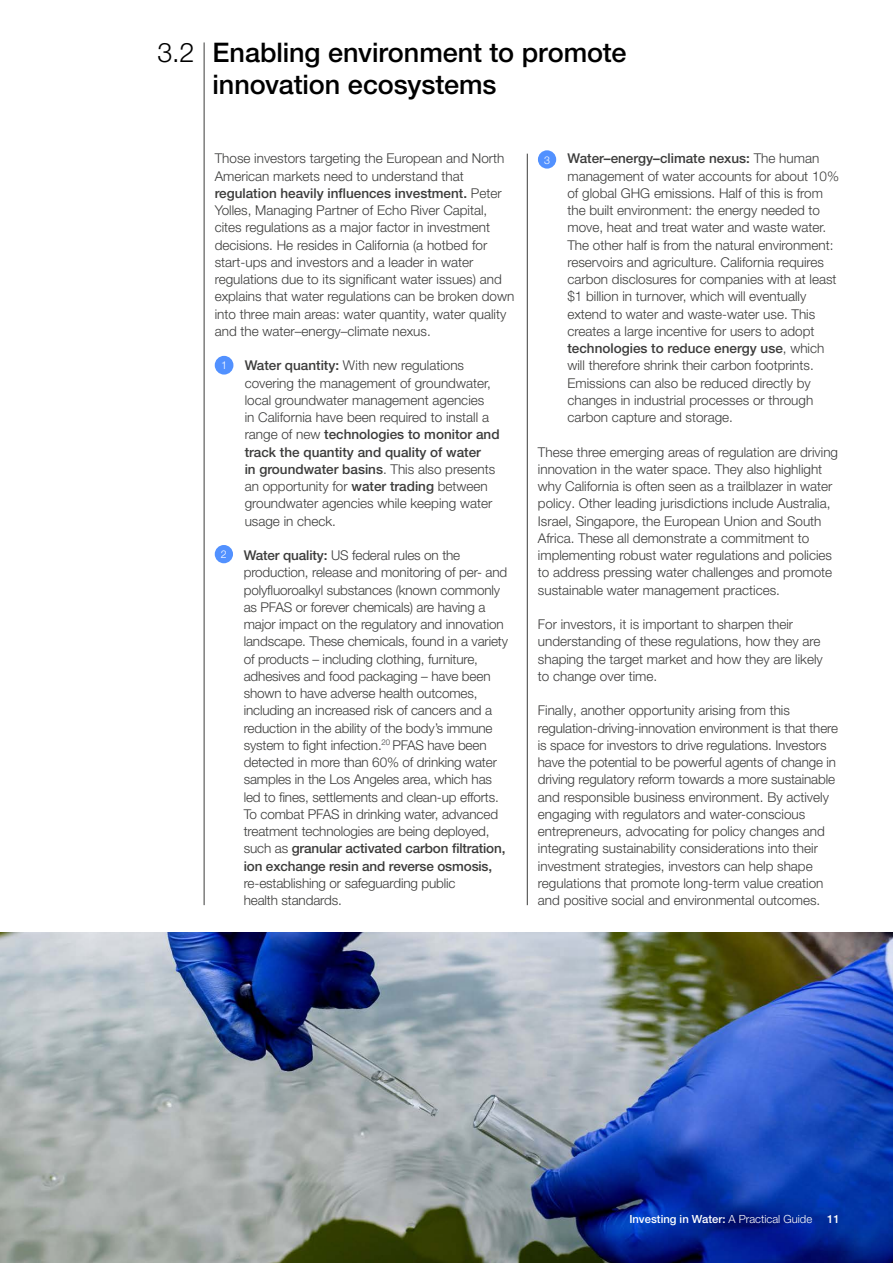
<style>
.page{position:relative;width:893px;height:1263px;background:#fff}
.page>*{position:absolute;margin:0;border:0;box-sizing:border-box;transform-origin:0 0}
.t1{font:500 27px/32.4px "Helvetica Neue LT Pro";letter-spacing:-.005em;color:#000}
.t2{font:300 13.5px/17.2px "Helvetica Neue LT Pro";color:#3c3c3b}
.t3{font:500 11.25px "Helvetica Neue LT Pro";color:#fff}
.t4{font:300 10.95px "Helvetica Neue LT Pro";color:#fff}
.t5{font:300 10.65px "Helvetica Neue LT Pro";color:#fff}
.s1{font-weight:300}
.s2{font-weight:500}
</style>
<div class="page">
<div style="left:215px;top:356px;width:18px;height:19px;background:#5291ff;border-radius:50%"></div>
<div style="left:215px;top:545px;width:18px;height:18px;background:#5291ff;border-radius:50%"></div>
<div style="left:538px;top:150px;width:18px;height:19px;background:#5291ff;border-radius:50%"></div>
<hr style="left:527px;top:154px;width:1px;height:751px;background:#3c3c3b">
<hr style="left:204px;top:42px;width:1px;height:863px;background:#3c3c3b">
<img style="left:0;top:932px;width:893px;height:331px">
<h1 class="t1" style="left:213px;top:36px;width:415px;text-indent:-55px"><span class="s1">3.2</span> Enabling environment to promote innovation ecosystems</h1>
<p class="t2" style="left:215px;top:150px;width:301px">Those investors targeting the European and North American markets need to understand that <span class="s2">regulation heavily influences investment.</span> Peter Yolles, Managing Partner of Echo River Capital, cites regulations as a major factor in investment decisions. He resides in California (a hotbed for start-ups and investors and a leader in water regulations due to its significant water issues) and explains that water regulations can be broken down into three main areas: water quantity, water quality and the water–energy–climate nexus.</p>
<p class="t4" style="left:221px;top:359px;width:8px">1</p>
<p class="t2" style="left:245px;top:357px;width:256px"><span class="s2">Water quantity:</span> With new regulations covering the management of groundwater, local groundwater management agencies<br>in California have been required to install a range of new <span class="s2">technologies to monitor and track the quantity and quality of water<br>in groundwater basins</span>. This also presents an opportunity for <span class="s2">water trading</span> between groundwater agencies while keeping water usage in check.</p>
<p class="t5" style="left:221px;top:548px;width:7px">2</p>
<p class="t2" style="left:244px;top:546px;width:266px"><span class="s2">Water quality:</span> US federal rules on the production, release and monitoring of per- and polyfluoroalkyl substances (known commonly as PFAS or forever chemicals) are having a major impact on the regulatory and innovation landscape. These chemicals, found in a variety of products – including clothing, furniture, adhesives and food packaging – have been shown to have adverse health outcomes, including an increased risk of cancers and a reduction in the ability of the body’s immune system to fight infection.<sup>20</sup> PFAS have been detected in more than 60% of drinking water samples in the Los Angeles area, which has led to fines, settlements and clean-up efforts.<br>To combat PFAS in drinking water, advanced treatment technologies are being deployed, such as <span class="s2">granular activated carbon filtration, ion exchange resin and reverse osmosis,</span></p>
<p class="t2" style="left:244px;top:874px;width:213px">re-establishing or safeguarding public health standards.</p>
<p class="t5" style="left:544px;top:153px;width:7px">3</p>
<p class="t2" style="left:567px;top:150px;width:273px"><span class="s2">Water–energy–climate nexus:</span> The human management of water accounts for about 10% of global GHG emissions. Half of this is from the built environment: the energy needed to move, heat and treat water and waste water.<br>The other half is from the natural environment: reservoirs and agriculture. California requires carbon disclosures for companies with at least $1 billion in turnover, which will eventually extend to water and waste-water use. This creates a large incentive for users to adopt <span class="s2">technologies to reduce energy use</span>, which will therefore shrink their carbon footprints.<br>Emissions can also be reduced directly by changes in industrial processes or through carbon capture and storage.</p>
<p class="t2" style="left:538px;top:443px;width:302px">These three emerging areas of regulation are driving innovation in the water space. They also highlight why California is often seen as a trailblazer in water policy. Other leading jurisdictions include Australia, Israel, Singapore, the European Union and South Africa. These all demonstrate a commitment to implementing robust water regulations and policies to address pressing water challenges and promote sustainable water management practices.</p>
<p class="t2" style="left:538px;top:615px;width:286px">For investors, it is important to sharpen their understanding of these regulations, how they are shaping the target market and how they are likely to change over time.</p>
<p class="t2" style="left:538px;top:702px;width:301px">Finally, another opportunity arising from this regulation-driving-innovation environment is that there is space for investors to drive regulations. Investors have the potential to be powerful agents of change in driving regulatory reform towards a more sustainable and responsible business environment. By actively engaging with regulators and water-conscious entrepreneurs, advocating for policy changes and integrating sustainability considerations into their investment strategies, investors can help shape regulations that promote long-term value creation and positive social and environmental outcomes.</p>
<p class="t3" style="left:629px;top:1212px;width:184px">Investing in Water: <span class="s1">A Practical Guide</span></p>
<p class="t3" style="left:827px;top:1212px;width:14px">11</p>
</div>
